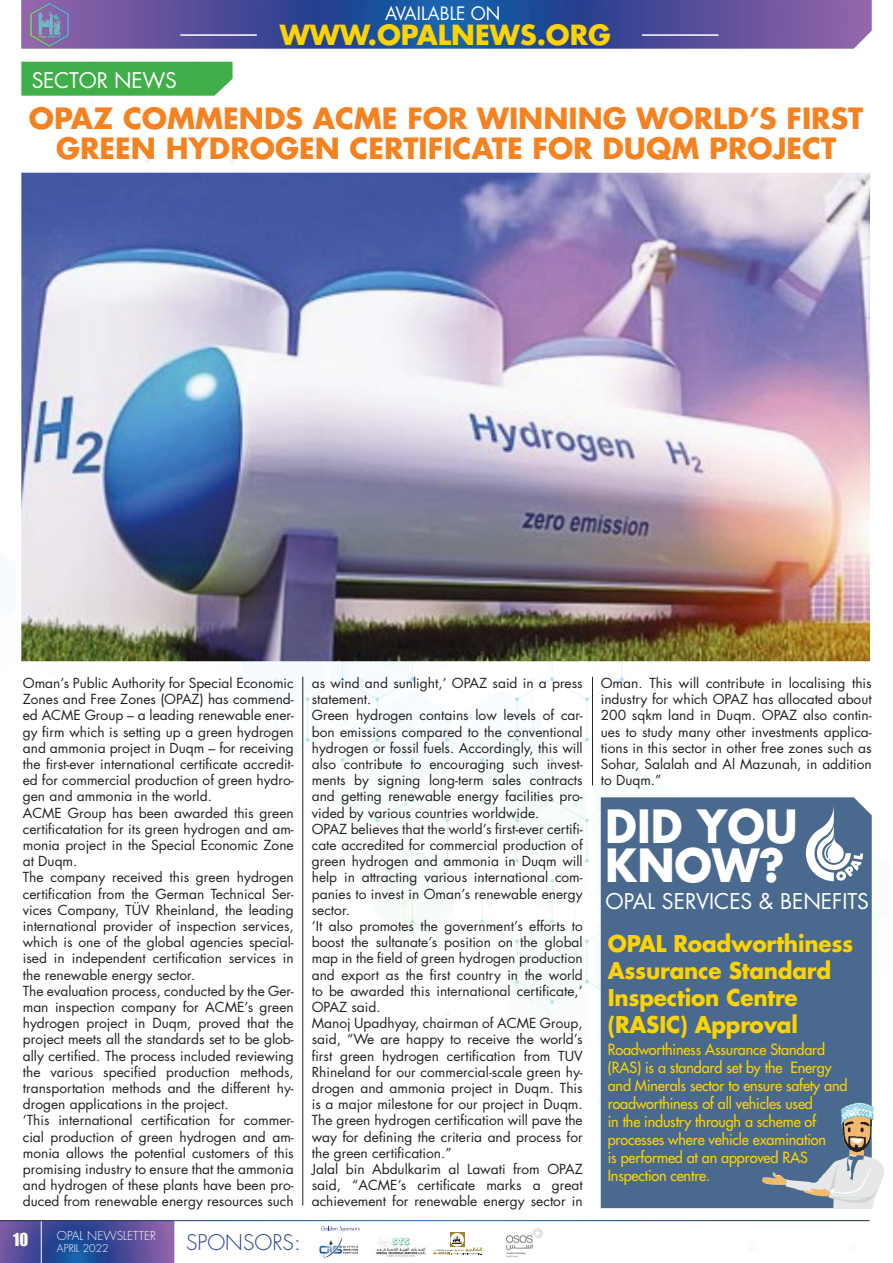
<style>
.page{position:relative;width:893px;height:1263px;background:#fff}
.page>*{position:absolute;margin:0;border:0;box-sizing:border-box;transform-origin:0 0}
.t1{font:700 44.55px/39.3px "Futura Std";color:#fff;scale:.95 1}
.t2{font:700 28.5px/30px "Futura Std";color:#f58220;text-align:center}
.t3{font:700 27px "Futura Std";color:#fed304}
.t4{font:700 22.5px/27px "Futura Std";letter-spacing:-.01em;color:#fed304;scale:.96 1}
.t5{font:21.15px "Futura Std";color:#fff}
.t6{font:21px "Futura Std";letter-spacing:-.01em;color:#fff}
.t7{font:300 21px "Futura Std";color:#253f8e}
.t8{font:18px "Futura Std";color:#fff}
.t9{font:16.5px "Impact";color:#fff}
.t10{font:500 15px/18px "Futura Std";letter-spacing:-.01em;color:#fed304;scale:.96 1}
.t11{font:13.5px/16.2px "Futura Std";color:#231f20}
.t12{font:300 12px "Futura Std";color:#fff}
.t13{font:300 10.5px "Futura Std";color:#fff}
</style>
<div class="page">
<svg style="left:21px;top:0;width:851px;height:49px;background:#49529d"></svg>
<hr style="left:180px;top:34px;width:77px;height:2px;background:#fff">
<hr style="left:642px;top:34px;width:76px;height:2px;background:#fff">
<img style="left:27px;top:2px;width:45px;height:45px">
<svg style="left:0;top:1221px;width:174px;height:42px;background:#4a4e99"></svg>
<hr style="left:41px;top:1220px;width:1px;height:43px;background:#fff">
<img style="left:319px;top:1237px;width:39px;height:21px">
<svg style="left:321px;top:1226px;width:39px;height:6px"></svg>
<img style="left:376px;top:1237px;width:50px;height:20px">
<svg style="left:450px;top:1233px;width:14px;height:2px"></svg>
<div style="left:450px;top:1233px;width:14px;height:13px;background:#fff;border-radius:50%"></div>
<svg style="left:433px;top:1235px;width:49px;height:20px"></svg>
<img style="left:506px;top:1228px;width:37px;height:30px">
<div style="left:21px;top:62px;width:212px;height:34px;background:#40ae49"></div>
<img style="left:21px;top:173px;width:849px;height:214px">
<hr style="left:302px;top:677px;width:1px;height:528px;background:#231f20">
<div style="left:601px;top:1139px;width:240px;height:69px;background:#496a8e"></div>
<img style="left:841px;top:1139px;width:31px;height:11px">
<img style="left:762px;top:1150px;width:122px;height:47px">
<img style="left:829px;top:1197px;width:46px;height:11px">
<img style="left:21px;top:387px;width:853px;height:752px">
<h3 class="t8" style="left:385px;top:2px;width:117px">AVAILABLE ON</h3>
<h3 class="t6" style="left:32px;top:67px;width:147px">SECTOR NEWS</h3>
<h3 class="t3" style="left:280px;top:17px;width:333px">WWW.OPALNEWS.ORG</h3>
<h2 class="t2" style="left:29px;top:103px;width:836px">OPAZ COMMENDS ACME FOR WINNING WORLD’S FIRST<br>GREEN HYDROGEN CERTIFICATE FOR DUQM PROJECT</h2>
<p class="t11" style="left:23px;top:675px;width:272px">Oman’s Public Authority for Special Economic Zones and Free Zones (OPAZ) has commend&shy;ed ACME Group – a leading renewable ener&shy;gy firm which is setting up a green hydrogen and ammonia project in Duqm – for receiving the first-ever international certificate accredit&shy;ed for commercial production of green hydro&shy;gen and ammonia in the world.<br>ACME Group has been awarded this green certificatation for its green hydrogen and am&shy;monia project in the Special Economic Zone at Duqm.<br>The company received this green hydrogen certification from the German Technical Ser&shy;vices Company, TÜV Rheinland, the leading international provider of inspection services, which is one of the global agencies special&shy;ised in independent certification services in the renewable energy sector.<br>The evaluation process, conducted by the Ger&shy;man inspection company for ACME’s green hydrogen project in Duqm, proved that the project meets all the standards set to be glob&shy;ally certified. The process included reviewing the various specified production methods, transportation methods and the different hy&shy;drogen applications in the project.<br>‘This international certification for commer&shy;cial production of green hydrogen and am&shy;monia allows the potential customers of this promising industry to ensure that the ammonia and hydrogen of these plants have been pro&shy;duced from renewable energy resources such</p>
<p class="t11" style="left:312px;top:675px;width:272px">as wind and sunlight,’ OPAZ said in a press statement.<br>Green hydrogen contains low levels of car&shy;bon emissions compared to the conventional hydrogen or fossil fuels. Accordingly, this will also contribute to encouraging such invest&shy;ments by signing long-term sales contracts and getting renewable energy facilities pro&shy;vided by various countries worldwide.<br>OPAZ believes that the world’s first-ever certifi&shy;cate accredited for commercial production of green hydrogen and ammonia in Duqm will help in attracting various international com&shy;panies to invest in Oman’s renewable energy sector.<br>‘It also promotes the government’s efforts to boost the sultanate’s position on the global map in the field of green hydrogen production and export as the first country in the world to be awarded this international certificate,’ OPAZ said.<br>Manoj Upadhyay, chairman of ACME Group, said, “We are happy to receive the world’s first green hydrogen certification from TUV Rhineland for our commercial-scale green hy&shy;drogen and ammonia project in Duqm. This is a major milestone for our project in Duqm.<br>The green hydrogen certification will pave the way for defining the criteria and process for the green certification.”<br>Jalal bin Abdulkarim al Lawati from OPAZ said, “ACME’s certificate marks a great achievement for renewable energy sector in</p>
<p class="t11" style="left:601px;top:675px;width:272px;text-align:justify">Oman. This will contribute in localising this industry for which OPAZ has allocated about 200 sqkm land in Duqm. OPAZ also contin&shy;ues to study many other investments applica&shy;tions in this sector in other free zones such as Sohar, Salalah and Al Mazunah, in addition to Duqm.”</p>
<h1 class="t1" style="left:605px;top:805px;width:204px">DID YOU<br>KNOW?</h1>
<h3 class="t5" style="left:606px;top:888px;width:265px">OPAL SERVICES &amp; BENEFITS</h3>
<h3 class="t4" style="left:608px;top:929px;width:257px">OPAL Roadworthiness<br>Assurance Standard<br>Inspection Centre (RASIC) Approval</h3>
<p class="t10" style="left:608px;top:1041px;width:251px">Roadworthiness Assurance Standard (RAS) is a standard set by the Energy and Minerals sector to ensure safety and roadworthiness of all vehicles used<br>in the industry through a scheme of processes where vehicle examination<br>is performed at an approved RAS Inspection centre.</p>
<p class="t9" style="left:13px;top:1227px;width:17px">10</p>
<p class="t12" style="left:57px;top:1228px;width:101px">OPAL NEWSLETTER</p>
<p class="t13" style="left:57px;top:1241px;width:53px">APRIL 2022</p>
<h3 class="t7" style="left:186px;top:1230px;width:116px">SPONSORS:</h3>
</div>
